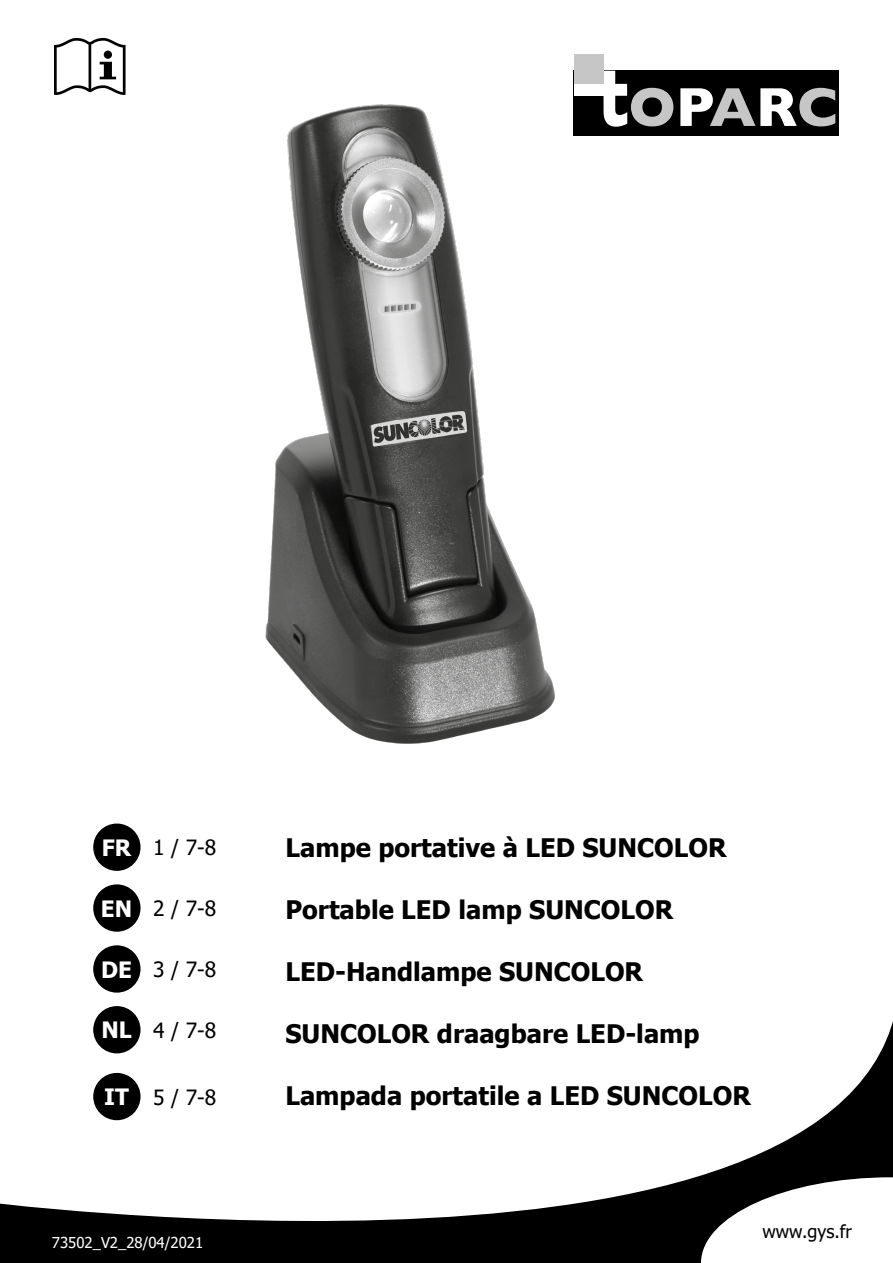
<style>
.page{position:relative;width:893px;height:1263px;background:#fff}
.page>*{position:absolute;margin:0;border:0;box-sizing:border-box;transform-origin:0 0}
.t1{font:700 25.5px "Tahoma";color:#000}
.t2{font:21px "Tahoma";color:#000}
.t3{font:18px "Tahoma";color:#000}
.t4{font:15px "Tahoma";color:#fff}
.s1{font-weight:700;font-size:22.5px;color:#fff}
</style>
<div class="page">
<svg style="left:0;top:984px;width:893px;height:279px"></svg>
<div style="left:93px;top:823px;width:48px;height:48px;background:#000;border-radius:50%"></div>
<svg style="left:699px;top:1176px;width:194px;height:87px"></svg>
<div style="left:93px;top:884px;width:48px;height:48px;background:#000;border-radius:50%"></div>
<div style="left:93px;top:945px;width:48px;height:48px;background:#000;border-radius:50%"></div>
<div style="left:93px;top:1006px;width:48px;height:47px;background:#000;border-radius:50%"></div>
<div style="left:93px;top:1073px;width:48px;height:47px;background:#000;border-radius:50%"></div>
<img style="left:265px;top:81px;width:309px;height:663px">
<div style="left:574px;top:71px;width:265px;height:65px;background:#000"></div>
<svg style="left:603px;top:71px;width:70px;height:56px"></svg>
<svg style="left:680px;top:88px;width:155px;height:38px"></svg>
<div style="left:574px;top:66px;width:29px;height:30px;background:#fff"></div>
<div style="left:574px;top:54px;width:29px;height:30px;background:#c6c6c6"></div>
<svg style="left:54px;top:38px;width:72px;height:57px"></svg>
<div style="left:104px;top:51px;width:8px;height:8px;background:#000;border-radius:50%"></div>
<p class="t2" style="left:102px;top:834px;width:116px"><span class="s1">FR</span> 1 / 7-8</p>
<p class="t2" style="left:101px;top:894px;width:117px"><span class="s1">EN</span> 2 / 7-8</p>
<p class="t2" style="left:101px;top:955px;width:117px"><span class="s1">DE</span> 3 / 7-8</p>
<p class="t2" style="left:101px;top:1016px;width:116px"><span class="s1">NL</span> 4 / 7-8</p>
<p class="t2" style="left:104px;top:1083px;width:114px"><span class="s1">IT</span> 5 / 7-8</p>
<p class="t4" style="left:52px;top:1232px;width:153px">73502_V2_28/04/2021</p>
<p class="t1" style="left:285px;top:830px;width:442px">Lampe portative à LED SUNCOLOR</p>
<p class="t1" style="left:285px;top:892px;width:389px">Portable LED lamp SUNCOLOR</p>
<p class="t1" style="left:285px;top:954px;width:359px">LED-Handlampe SUNCOLOR</p>
<p class="t1" style="left:285px;top:1016px;width:416px">SUNCOLOR draagbare LED-lamp</p>
<p class="t1" style="left:285px;top:1078px;width:467px">Lampada portatile a LED SUNCOLOR</p>
<p class="t3" style="left:763px;top:1219px;width:91px">www.gys.fr</p>
</div>
